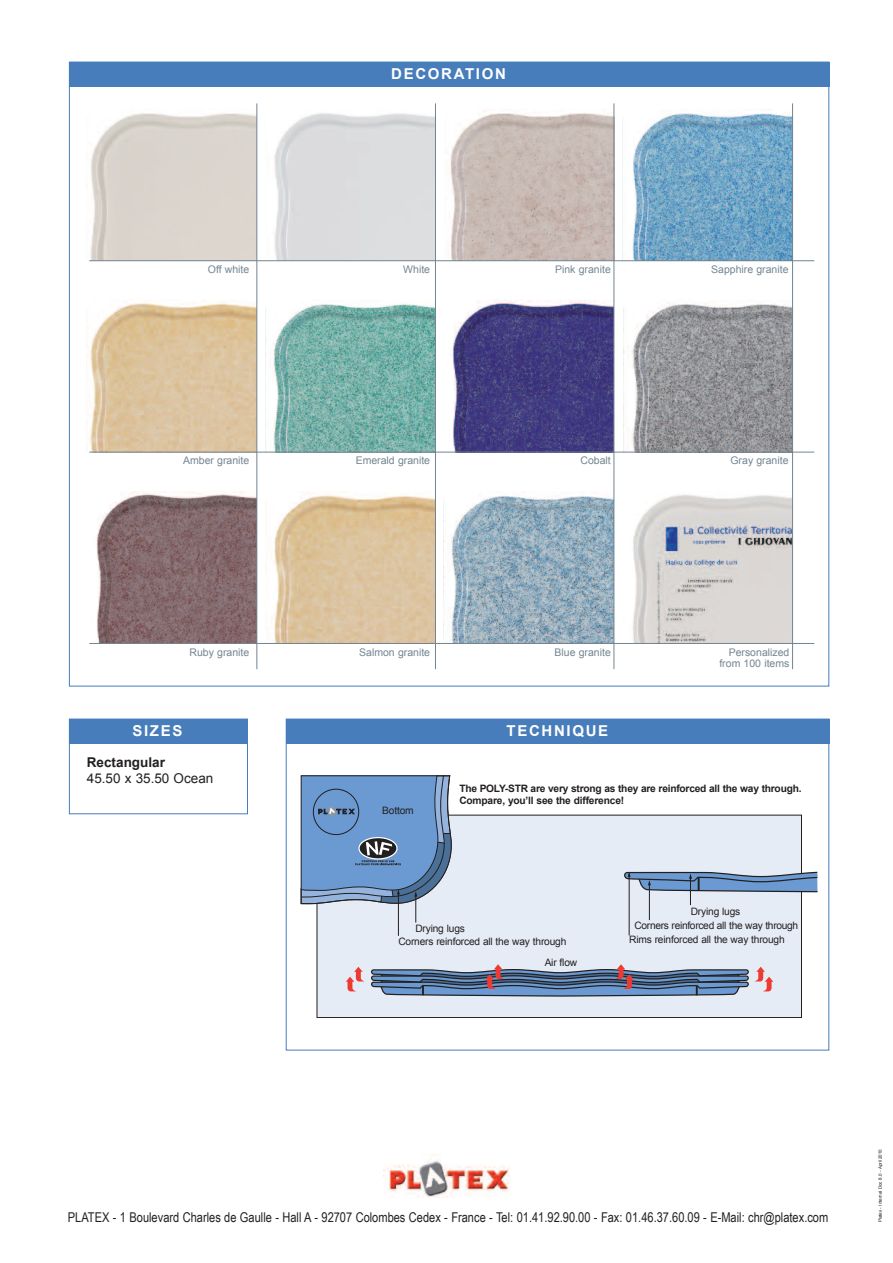
<style>
.page{position:relative;width:893px;height:1263px;background:#fff}
.page>*{position:absolute;margin:0;border:0;box-sizing:border-box;transform-origin:0 0}
.t1{font:700 15px "Arial";letter-spacing:.11em;color:#fff}
.t2{font:13.5px "Arial Narrow";color:#231f20}
.t3{font:13.5px "Arial";color:#231f20}
.t4{font:700 13.5px "Arial";color:#231f20}
.t5{font:10.5px/10.5px "Arial";color:#738592;text-align:right}
.t6{font:10.2px/13.4px "Arial";letter-spacing:-.015em;color:#231f20}
.t7{font:700 10.2px/12.3px "Arial";letter-spacing:-.02em;color:#231f20}
.t8{font:4.5px "Arial";color:#231f20}
</style>
<div class="page">
<img style="left:96px;top:491px;width:161px;height:152px">
<img style="left:446px;top:491px;width:168px;height:152px">
<div style="left:69px;top:62px;width:760px;height:24px;background:#487dbc"></div>
<div style="left:69px;top:719px;width:179px;height:24px;background:#487dbc"></div>
<div style="left:69px;top:719px;width:179px;height:95px;border:1px solid #487dbc"></div>
<div style="left:286px;top:719px;width:543px;height:24px;background:#487dbc"></div>
<img style="left:90px;top:109px;width:167px;height:151px">
<img style="left:274px;top:113px;width:161px;height:147px">
<img style="left:449px;top:109px;width:165px;height:151px">
<img style="left:632px;top:110px;width:160px;height:150px">
<hr style="left:89px;top:260px;width:725px;height:1px;background:#738592">
<img style="left:87px;top:300px;width:170px;height:152px">
<img style="left:265px;top:304px;width:170px;height:148px">
<img style="left:444px;top:300px;width:170px;height:152px">
<img style="left:623px;top:302px;width:169px;height:150px">
<img style="left:265px;top:493px;width:170px;height:150px">
<img style="left:632px;top:494px;width:160px;height:149px">
<hr style="left:257px;top:103px;width:1px;height:566px;background:#738592">
<hr style="left:435px;top:103px;width:1px;height:566px;background:#738592">
<hr style="left:614px;top:103px;width:1px;height:566px;background:#738592">
<hr style="left:792px;top:103px;width:1px;height:566px;background:#738592">
<hr style="left:89px;top:452px;width:725px;height:1px;background:#738592">
<hr style="left:89px;top:643px;width:725px;height:1px;background:#738592">
<img style="left:383px;top:1154px;width:127px;height:43px">
<div style="left:317px;top:815px;width:484px;height:202px;background:#e5ecf6"></div>
<div style="left:317px;top:815px;width:485px;height:203px;border:1px solid #231f20"></div>
<hr style="left:629px;top:876px;width:1px;height:59px;background:#231f20">
<hr style="left:649px;top:884px;width:1px;height:36px;background:#231f20">
<svg style="left:624px;top:871px;width:193px;height:34px"></svg>
<svg style="left:346px;top:964px;width:427px;height:33px"></svg>
<hr style="left:398px;top:893px;width:1px;height:43px;background:#231f20">
<svg style="left:301px;top:775px;width:151px;height:147px"></svg>
<h1 class="t1" style="left:391px;top:66px;width:116px">deCoration</h1>
<p class="t5" style="left:208px;top:264px;width:43px">Off white</p>
<p class="t5" style="left:403px;top:264px;width:28px">White</p>
<p class="t5" style="left:555px;top:264px;width:57px">Pink granite</p>
<p class="t5" style="left:711px;top:264px;width:79px">Sapphire granite</p>
<p class="t5" style="left:183px;top:455px;width:68px">Amber granite</p>
<p class="t5" style="left:356px;top:455px;width:76px">Emerald granite</p>
<p class="t5" style="left:580px;top:455px;width:32px">Cobalt</p>
<p class="t5" style="left:730px;top:455px;width:60px">Gray granite</p>
<p class="t5" style="left:190px;top:647px;width:61px">Ruby granite</p>
<p class="t5" style="left:359px;top:647px;width:72px">Salmon granite</p>
<p class="t5" style="left:554px;top:647px;width:58px">Blue granite</p>
<p class="t5" style="left:719px;top:647px;width:72px">Personalized from 100 items</p>
<h1 class="t1" style="left:132px;top:723px;width:52px">siZes</h1>
<h1 class="t1" style="left:507px;top:723px;width:103px">teChniQue</h1>
<p class="t4" style="left:87px;top:754px;width:80px">rectangular</p>
<p class="t3" style="left:87px;top:771px;width:128px">45.50 x 35.50 Ocean</p>
<p class="t6" style="left:382px;top:804px;width:33px">Bottom</p>
<p class="t7" style="left:459px;top:782px;width:344px">the poLy-str are very strong as they are reinforced all the way through.<br>Compare, you’ll see the difference!</p>
<p class="t6" style="left:398px;top:922px;width:170px;text-indent:17px">Drying lugs<br>Corners reinforced all the way through</p>
<p class="t6" style="left:545px;top:956px;width:34px">Air flow</p>
<p class="t6" style="left:691px;top:904px;width:51px">Drying lugs</p>
<p class="t6" style="left:634px;top:919px;width:165px">Corners reinforced all the way through</p>
<p class="t6" style="left:629px;top:933px;width:157px">Rims reinforced all the way through</p>
<p class="t2" style="left:68px;top:1209px;width:762px">PLATEX - 1 Boulevard Charles de Gaulle - Hall A - 92707 Colombes Cedex - France - Tel: 01.41.92.90.00 - Fax: 01.46.37.60.09 - E-Mail: chr@platex.com</p>
<p class="t8" style="left:878px;top:1222px;width:75px;rotate:-90deg">Platex - Internal Doc 8.0 - April 2010</p>
</div>
